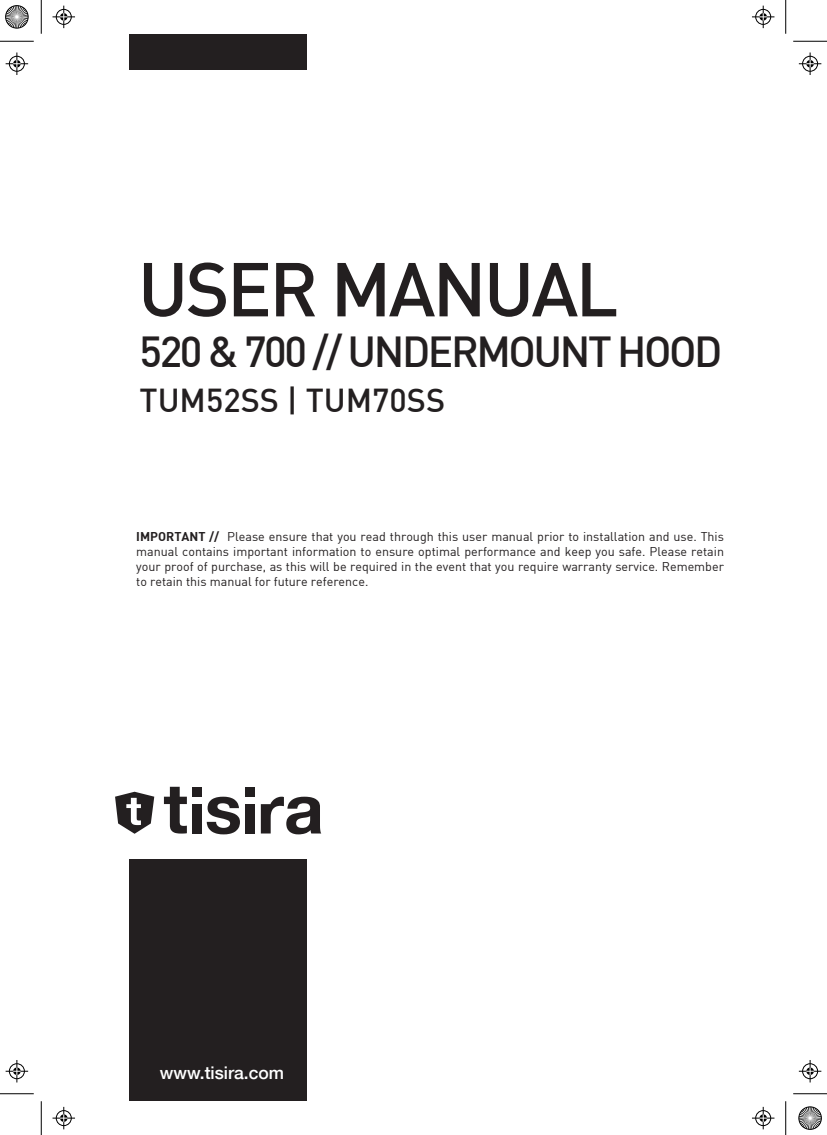
<style>
.page{position:relative;width:827px;height:1135px;background:#fff}
.page>*{position:absolute;margin:0;border:0;box-sizing:border-box;transform-origin:0 0}
.t1{font:500 75px "DIN";letter-spacing:-.04em;color:#231f20}
.t2{font:500 42.5px "DIN";letter-spacing:-.06em;color:#231f20}
.t3{font:500 32.5px "DIN";color:#231f20}
.t4{font:500 17.5px "Helvetica Neue";color:#fff}
.t5{font:12.5px/15px "DIN";color:#231f20;text-align:justify}
.s1{font-family:"DIN Bold"}
</style>
<div class="page">
<div style="left:192px;top:804px;width:10px;height:29px;background:#231f20"></div>
<svg style="left:207px;top:797px;width:33px;height:37px"></svg>
<div style="left:245px;top:804px;width:10px;height:29px;background:#231f20"></div>
<div style="left:192px;top:787px;width:10px;height:10px;background:#231f20"></div>
<div style="left:245px;top:787px;width:10px;height:10px;background:#231f20"></div>
<svg style="left:261px;top:797px;width:60px;height:37px"></svg>
<svg style="left:164px;top:787px;width:23px;height:46px"></svg>
<svg style="left:115px;top:792px;width:39px;height:42px"></svg>
<div style="left:130px;top:859px;width:177px;height:242px;background:#231f20"></div>
<div style="left:130px;top:35px;width:177px;height:35px;background:#231f20"></div>
<hr style="left:0;top:41px;width:34px;height:1px;background:#000">
<hr style="left:793px;top:41px;width:34px;height:1px;background:#000">
<hr style="left:0;top:1093px;width:34px;height:1px;background:#000">
<hr style="left:793px;top:1093px;width:34px;height:1px;background:#000">
<hr style="left:41px;top:0;width:1px;height:34px;background:#000">
<hr style="left:41px;top:1101px;width:1px;height:34px;background:#000">
<hr style="left:785px;top:0;width:1px;height:34px;background:#000">
<hr style="left:785px;top:1101px;width:1px;height:34px;background:#000">
<svg style="left:52px;top:6px;width:23px;height:22px"></svg>
<svg style="left:752px;top:6px;width:22px;height:22px"></svg>
<svg style="left:52px;top:1107px;width:23px;height:22px"></svg>
<svg style="left:752px;top:1107px;width:22px;height:22px"></svg>
<svg style="left:6px;top:53px;width:22px;height:22px"></svg>
<svg style="left:6px;top:1060px;width:22px;height:22px"></svg>
<svg style="left:798px;top:53px;width:23px;height:22px"></svg>
<svg style="left:798px;top:1060px;width:23px;height:22px"></svg>
<svg style="left:5px;top:5px;width:24px;height:24px"></svg>
<svg style="left:798px;top:1106px;width:24px;height:24px"></svg>
<h1 class="t1" style="left:138px;top:241px;width:482px">USER MANUAL</h1>
<h2 class="t2" style="left:139px;top:325px;width:584px">520 &amp; 700 // UNDERMOUNT HOOD</h2>
<h3 class="t3" style="left:139px;top:379px;width:307px">TUM52SS | TUM70SS</h3>
<p class="t5" style="left:136px;top:529px;width:589px"><span class="s1">IMPORTANT //</span> Please ensure that you read through this user manual prior to installation and use. This manual contains important information to ensure optimal performance and keep you safe. Please retain your proof of purchase, as this will be required in the event that you require warranty service. Remember to retain this manual for future reference.</p>
<h3 class="t4" style="left:160px;top:1059px;width:126px">www.tisira.com</h3>
</div>
